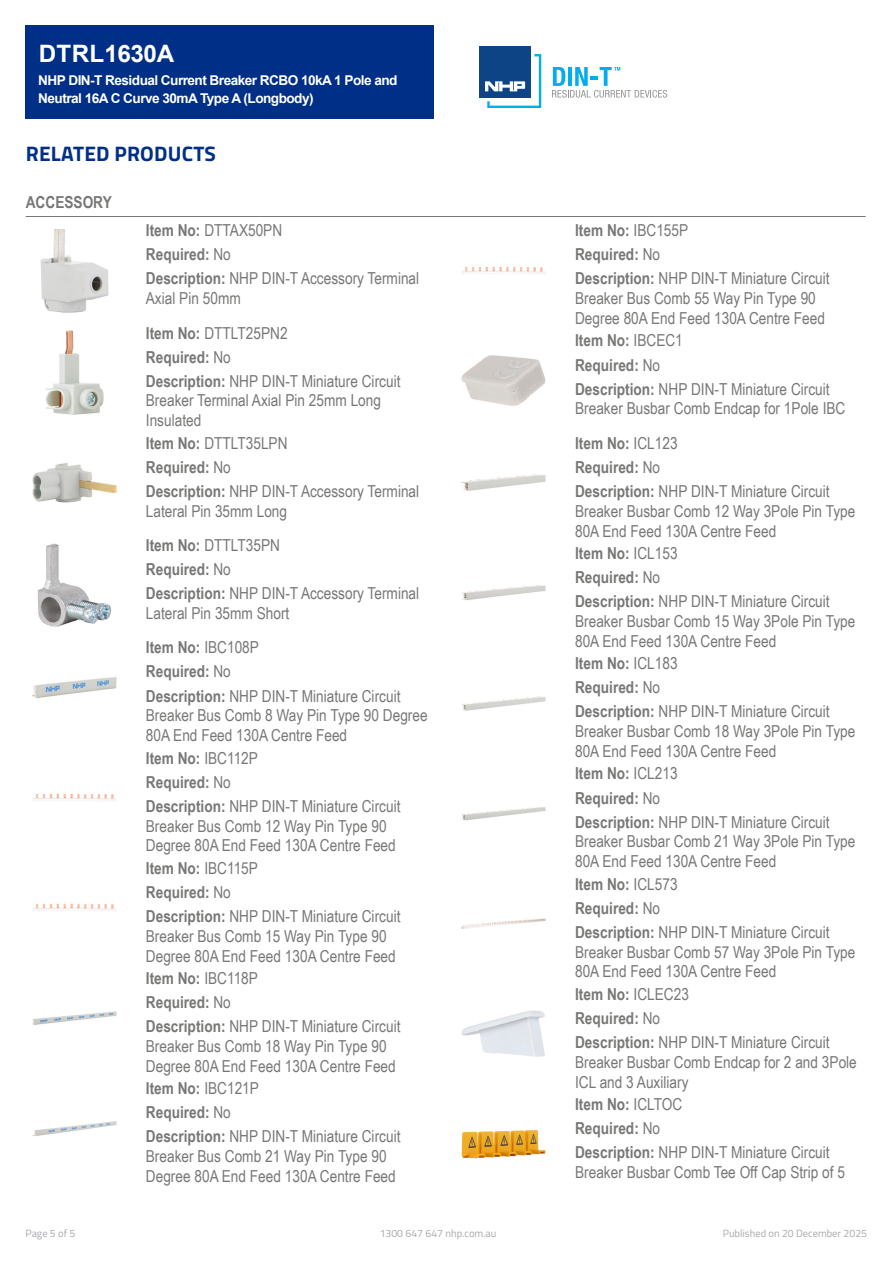
<style>
.page{position:relative;width:893px;height:1263px;background:#fff}
.page>*{position:absolute;margin:0;border:0;box-sizing:border-box;transform-origin:0 0}
.Item_Number{font:700 24px "Arial";color:#fff}
.t1{font:700 21px "Titillium";letter-spacing:.01em;color:#002f87}
.t2{font:16.5px/24px "Arial Narrow";color:#777876}
.t3{font:700 16.5px "Arial Narrow";color:#777876}
.Display_Name{font:700 13.5px/18px "Arial";letter-spacing:-.04em;color:#fff}
.t4{font:10.5px "Titillium";color:#a7a9ac}
.s1{font-weight:700}
</style>
<div class="page">
<div style="left:26px;top:26px;width:408px;height:93px;background:#002f87"></div>
<hr style="left:26px;top:216px;width:840px;height:1px;background:#777876">
<img style="left:40px;top:229px;width:69px;height:84px">
<img style="left:45px;top:330px;width:59px;height:85px">
<img style="left:32px;top:463px;width:85px;height:40px">
<img style="left:37px;top:543px;width:74px;height:84px">
<img style="left:32px;top:677px;width:85px;height:21px">
<img style="left:33px;top:793px;width:83px;height:8px">
<img style="left:33px;top:903px;width:83px;height:8px">
<img style="left:32px;top:1011px;width:85px;height:14px">
<img style="left:32px;top:1121px;width:85px;height:15px">
<img style="left:462px;top:266px;width:83px;height:8px">
<img style="left:461px;top:355px;width:85px;height:51px">
<img style="left:461px;top:474px;width:85px;height:17px">
<img style="left:461px;top:585px;width:85px;height:15px">
<img style="left:461px;top:696px;width:85px;height:15px">
<img style="left:461px;top:807px;width:85px;height:14px">
<img style="left:461px;top:918px;width:85px;height:11px">
<img style="left:462px;top:1010px;width:83px;height:47px">
<img style="left:461px;top:1130px;width:85px;height:29px">
<svg style="left:552px;top:67px;width:115px;height:31px"></svg>
<div style="left:479px;top:46px;width:52px;height:51px;background:#0d4486"></div>
<svg style="left:485px;top:54px;width:56px;height:54px"></svg>
<p class="Item_Number" style="left:39px;top:37px;width:137px">DTRL1630A</p>
<p class="Display_Name" style="left:38px;top:71px;width:361px">NHP DIN-T Residual Current Breaker RCBO 10kA 1 Pole and<br>Neutral 16A C Curve 30mA Type A (Longbody)</p>
<p class="t1" style="left:26px;top:137px;width:192px">RELATED PRODUCTS</p>
<p class="t3" style="left:26px;top:189px;width:88px">ACCESSORY</p>
<p class="t2" style="left:146px;top:218px;width:275px"><span class="s1">Item No:</span> DTTAX50PN<br><span class="s1">Required:</span> No<br><span class="s1">Description:</span> NHP DIN-T Accessory Terminal</p>
<p class="t2" style="left:146px;top:281px;width:143px;line-height:34.3px">Axial Pin 50mm<br><span class="s1">Item No:</span> DTTLT25PN2</p>
<p class="t2" style="left:146px;top:344px;width:256px"><span class="s1">Required:</span> No<br><span class="s1">Description:</span> NHP DIN-T Miniature Circuit</p>
<p class="t2" style="left:146px;top:390px;width:237px;line-height:19.8px">Breaker Terminal Axial Pin 25mm Long<br>Insulated</p>
<p class="t2" style="left:146px;top:430px;width:275px"><span class="s1">Item No:</span> DTTLT35LPN<br><span class="s1">Required:</span> No<br><span class="s1">Description:</span> NHP DIN-T Accessory Terminal</p>
<p class="t2" style="left:146px;top:493px;width:143px;line-height:34.3px">Lateral Pin 35mm Long<br><span class="s1">Item No:</span> DTTLT35PN</p>
<p class="t2" style="left:146px;top:557px;width:275px"><span class="s1">Required:</span> No<br><span class="s1">Description:</span> NHP DIN-T Accessory Terminal</p>
<p class="t2" style="left:146px;top:595px;width:145px;line-height:34.3px">Lateral Pin 35mm Short<br><span class="s1">Item No:</span> IBC108P</p>
<p class="t2" style="left:146px;top:659px;width:256px"><span class="s1">Required:</span> No<br><span class="s1">Description:</span> NHP DIN-T Miniature Circuit</p>
<p class="t2" style="left:146px;top:705px;width:283px;line-height:19.8px">Breaker Bus Comb 8 Way Pin Type 90 Degree<br>80A End Feed 130A Centre Feed</p>
<p class="t2" style="left:146px;top:745px;width:256px"><span class="s1">Item No:</span> IBC112P<br><span class="s1">Required:</span> No<br><span class="s1">Description:</span> NHP DIN-T Miniature Circuit</p>
<p class="t2" style="left:146px;top:815px;width:251px;line-height:19.8px">Breaker Bus Comb 12 Way Pin Type 90<br>Degree 80A End Feed 130A Centre Feed</p>
<p class="t2" style="left:146px;top:855px;width:256px"><span class="s1">Item No:</span> IBC115P<br><span class="s1">Required:</span> No<br><span class="s1">Description:</span> NHP DIN-T Miniature Circuit</p>
<p class="t2" style="left:146px;top:925px;width:251px;line-height:19.8px">Breaker Bus Comb 15 Way Pin Type 90<br>Degree 80A End Feed 130A Centre Feed</p>
<p class="t2" style="left:146px;top:966px;width:256px"><span class="s1">Item No:</span> IBC118P<br><span class="s1">Required:</span> No<br><span class="s1">Description:</span> NHP DIN-T Miniature Circuit</p>
<p class="t2" style="left:146px;top:1036px;width:251px;line-height:19.8px">Breaker Bus Comb 18 Way Pin Type 90<br>Degree 80A End Feed 130A Centre Feed</p>
<p class="t2" style="left:146px;top:1076px;width:256px"><span class="s1">Item No:</span> IBC121P<br><span class="s1">Required:</span> No<br><span class="s1">Description:</span> NHP DIN-T Miniature Circuit</p>
<p class="t2" style="left:146px;top:1146px;width:251px;line-height:19.8px">Breaker Bus Comb 21 Way Pin Type 90<br>Degree 80A End Feed 130A Centre Feed</p>
<p class="t2" style="left:575px;top:218px;width:256px"><span class="s1">Item No:</span> IBC155P<br><span class="s1">Required:</span> No<br><span class="s1">Description:</span> NHP DIN-T Miniature Circuit</p>
<p class="t2" style="left:575px;top:288px;width:251px;line-height:19.8px">Breaker Bus Comb 55 Way Pin Type 90<br>Degree 80A End Feed 130A Centre Feed</p>
<p class="t2" style="left:575px;top:328px;width:256px"><span class="s1">Item No:</span> IBCEC1<br><span class="s1">Required:</span> No<br><span class="s1">Description:</span> NHP DIN-T Miniature Circuit</p>
<p class="t2" style="left:575px;top:391px;width:272px;line-height:34.3px">Breaker Busbar Comb Endcap for 1Pole IBC<br><span class="s1">Item No:</span> ICL123</p>
<p class="t2" style="left:575px;top:454px;width:256px"><span class="s1">Required:</span> No<br><span class="s1">Description:</span> NHP DIN-T Miniature Circuit</p>
<p class="t2" style="left:575px;top:500px;width:282px;line-height:19.8px">Breaker Busbar Comb 12 Way 3Pole Pin Type<br>80A End Feed 130A Centre Feed</p>
<p class="t2" style="left:575px;top:541px;width:256px"><span class="s1">Item No:</span> ICL153<br><span class="s1">Required:</span> No<br><span class="s1">Description:</span> NHP DIN-T Miniature Circuit</p>
<p class="t2" style="left:575px;top:611px;width:282px;line-height:19.8px">Breaker Busbar Comb 15 Way 3Pole Pin Type<br>80A End Feed 130A Centre Feed</p>
<p class="t2" style="left:575px;top:651px;width:256px"><span class="s1">Item No:</span> ICL183<br><span class="s1">Required:</span> No<br><span class="s1">Description:</span> NHP DIN-T Miniature Circuit</p>
<p class="t2" style="left:575px;top:721px;width:282px;line-height:19.8px">Breaker Busbar Comb 18 Way 3Pole Pin Type<br>80A End Feed 130A Centre Feed</p>
<p class="t2" style="left:575px;top:761px;width:256px"><span class="s1">Item No:</span> ICL213<br><span class="s1">Required:</span> No<br><span class="s1">Description:</span> NHP DIN-T Miniature Circuit</p>
<p class="t2" style="left:575px;top:831px;width:282px;line-height:19.8px">Breaker Busbar Comb 21 Way 3Pole Pin Type<br>80A End Feed 130A Centre Feed</p>
<p class="t2" style="left:575px;top:871px;width:256px"><span class="s1">Item No:</span> ICL573<br><span class="s1">Required:</span> No<br><span class="s1">Description:</span> NHP DIN-T Miniature Circuit</p>
<p class="t2" style="left:575px;top:941px;width:282px;line-height:19.8px">Breaker Busbar Comb 57 Way 3Pole Pin Type<br>80A End Feed 130A Centre Feed</p>
<p class="t2" style="left:575px;top:981px;width:256px"><span class="s1">Item No:</span> ICLEC23<br><span class="s1">Required:</span> No<br><span class="s1">Description:</span> NHP DIN-T Miniature Circuit</p>
<p class="t2" style="left:575px;top:1051px;width:283px;line-height:19.8px">Breaker Busbar Comb Endcap for 2 and 3Pole<br>ICL and 3 Auxiliary</p>
<p class="t2" style="left:575px;top:1092px;width:256px"><span class="s1">Item No:</span> ICLTOC<br><span class="s1">Required:</span> No<br><span class="s1">Description:</span> NHP DIN-T Miniature Circuit</p>
<p class="t2" style="left:575px;top:1160px;width:271px">Breaker Busbar Comb Tee Off Cap Strip of 5</p>
<p class="t4" style="left:26px;top:1226px;width:51px">Page 5 of 5</p>
<p class="t4" style="left:380px;top:1226px;width:118px">1300 647 647 nhp.com.au</p>
<p class="t4" style="left:723px;top:1226px;width:146px">Published on 20 December 2025</p>
</div>
